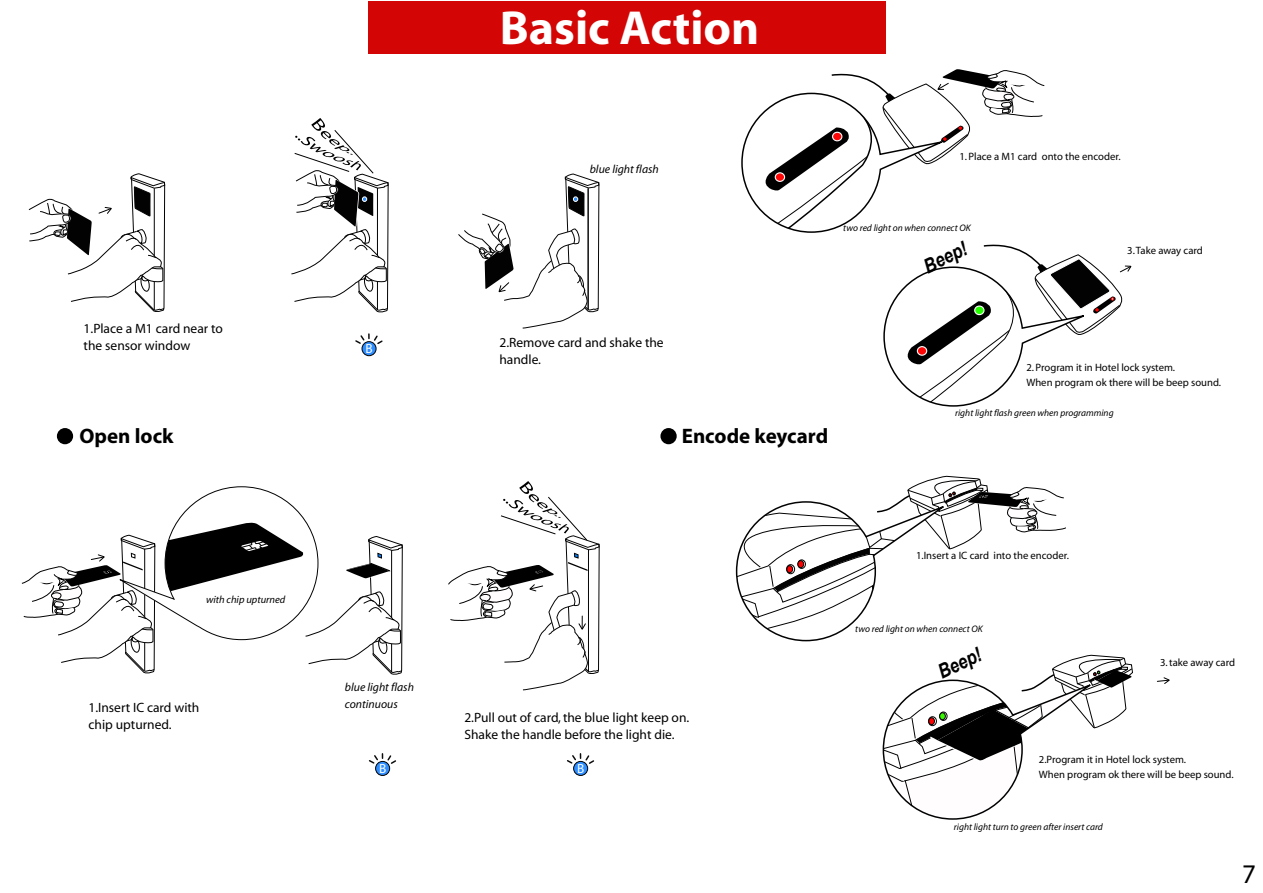
<style>
.page{position:relative;width:1263px;height:893px;background:#fff}
.page>*{position:absolute;margin:0;border:0;box-sizing:border-box;transform-origin:0 0}
.t1{font:700 48px "Myriad";color:#fff}
.t2{font:27px "Myriad";color:#000}
.t3{font:700 21px "Myriad";color:#000}
.t4{font:italic 700 20.1px "Arial Narrow";color:#000}
.t5{font:13.5px/17px "Myriad";color:#000}
.t6{font:13.35px "Myriad";color:#fff}
.t7{font:italic 11.7px/17px "Myriad";color:#000}
.t8{font:10.65px/15.3px "Myriad";color:#000}
.t9{font:italic 10.5px "Myriad";color:#000}
.t10{font:italic 9.45px "Myriad";color:#000}
</style>
<div class="page">
<svg style="left:291px;top:118px;width:98px;height:195px"></svg>
<svg style="left:28px;top:173px;width:137px;height:139px"></svg>
<svg style="left:458px;top:173px;width:142px;height:156px"></svg>
<svg style="left:1157px;top:677px;width:13px;height:7px"></svg>
<svg style="left:448px;top:481px;width:152px;height:210px"></svg>
<svg style="left:735px;top:476px;width:331px;height:166px"></svg>
<svg style="left:882px;top:654px;width:251px;height:166px"></svg>
<svg style="left:741px;top:69px;width:304px;height:164px"></svg>
<svg style="left:883px;top:244px;width:248px;height:163px"></svg>
<svg style="left:21px;top:486px;width:382px;height:189px"></svg>
<div style="left:369px;top:1px;width:517px;height:53px;background:#d30505"></div>
<div style="left:57px;top:428px;width:16px;height:16px;background:#000;border-radius:50%"></div>
<div style="left:660px;top:428px;width:17px;height:16px;background:#000;border-radius:50%"></div>
<div style="left:362px;top:342px;width:14px;height:14px;background:#2e8dff;border-radius:50%"></div>
<div style="left:362px;top:341px;width:14px;height:15px;border:1px solid #020202;border-radius:50%"></div>
<svg style="left:355px;top:334px;width:28px;height:11px"></svg>
<div style="left:574px;top:761px;width:14px;height:14px;background:#2e8dff;border-radius:50%"></div>
<div style="left:573px;top:761px;width:15px;height:15px;border:1px solid #020202;border-radius:50%"></div>
<svg style="left:566px;top:754px;width:29px;height:11px"></svg>
<div style="left:376px;top:761px;width:14px;height:14px;background:#2e8dff;border-radius:50%"></div>
<div style="left:375px;top:761px;width:15px;height:15px;border:1px solid #020202;border-radius:50%"></div>
<svg style="left:368px;top:754px;width:28px;height:11px"></svg>
<h1 class="t1" style="left:500px;top:4px;width:261px">Basic Action</h1>
<p class="t7" style="left:590px;top:161px;width:71px">blue light flash</p>
<p class="t8" style="left:959px;top:149px;width:163px">1. Place a M1 card onto the encoder.</p>
<p class="t10" style="left:843px;top:223px;width:129px">two red light on when connect OK</p>
<h3 class="t4" style="left:918px;top:254px;width:47px;rotate:-26deg">Beep!</h3>
<p class="t8" style="left:1127px;top:243px;width:77px">3. Take away card</p>
<p class="t5" style="left:84px;top:320px;width:141px">1.Place a M1 card near to the sensor window</p>
<p class="t6" style="left:366px;top:342px;width:9px">B</p>
<p class="t5" style="left:499px;top:334px;width:166px">2.Remove card and shake the handle.</p>
<h3 class="t3" style="left:79px;top:425px;width:96px">Open lock</h3>
<h3 class="t3" style="left:682px;top:425px;width:148px">Encode keycard</h3>
<p class="t8" style="left:1026px;top:360px;width:196px">2. Program it in Hotel lock system.<br>When program ok there will be beep sound.</p>
<p class="t10" style="left:955px;top:408px;width:160px">right light flash green when programming</p>
<p class="t9" style="left:206px;top:594px;width:81px">with chip upturned</p>
<p class="t5" style="left:88px;top:700px;width:112px">1.Insert IC card with chip upturned.</p>
<p class="t7" style="left:345px;top:679px;width:71px">blue light flash continuous</p>
<p class="t5" style="left:464px;top:710px;width:226px">2.Pull out of card, the blue light keep on.<br>Shake the handle before the light die.</p>
<p class="t6" style="left:379px;top:762px;width:9px">B</p>
<p class="t6" style="left:577px;top:762px;width:9px">B</p>
<p class="t8" style="left:916px;top:549px;width:154px">1.Insert a IC card into the encoder.</p>
<p class="t10" style="left:855px;top:624px;width:129px">two red light on when connect OK</p>
<h3 class="t4" style="left:932px;top:659px;width:47px;rotate:-26deg">Beep!</h3>
<p class="t8" style="left:1160px;top:655px;width:77px">3. take away card</p>
<p class="t8" style="left:1039px;top:752px;width:196px">2.Program it in Hotel lock system.<br>When program ok there will be beep sound.</p>
<p class="t10" style="left:954px;top:822px;width:151px">right light turn to green after insert card</p>
<h2 class="t2" style="left:1242px;top:861px;width:15px">7</h2>
</div>
